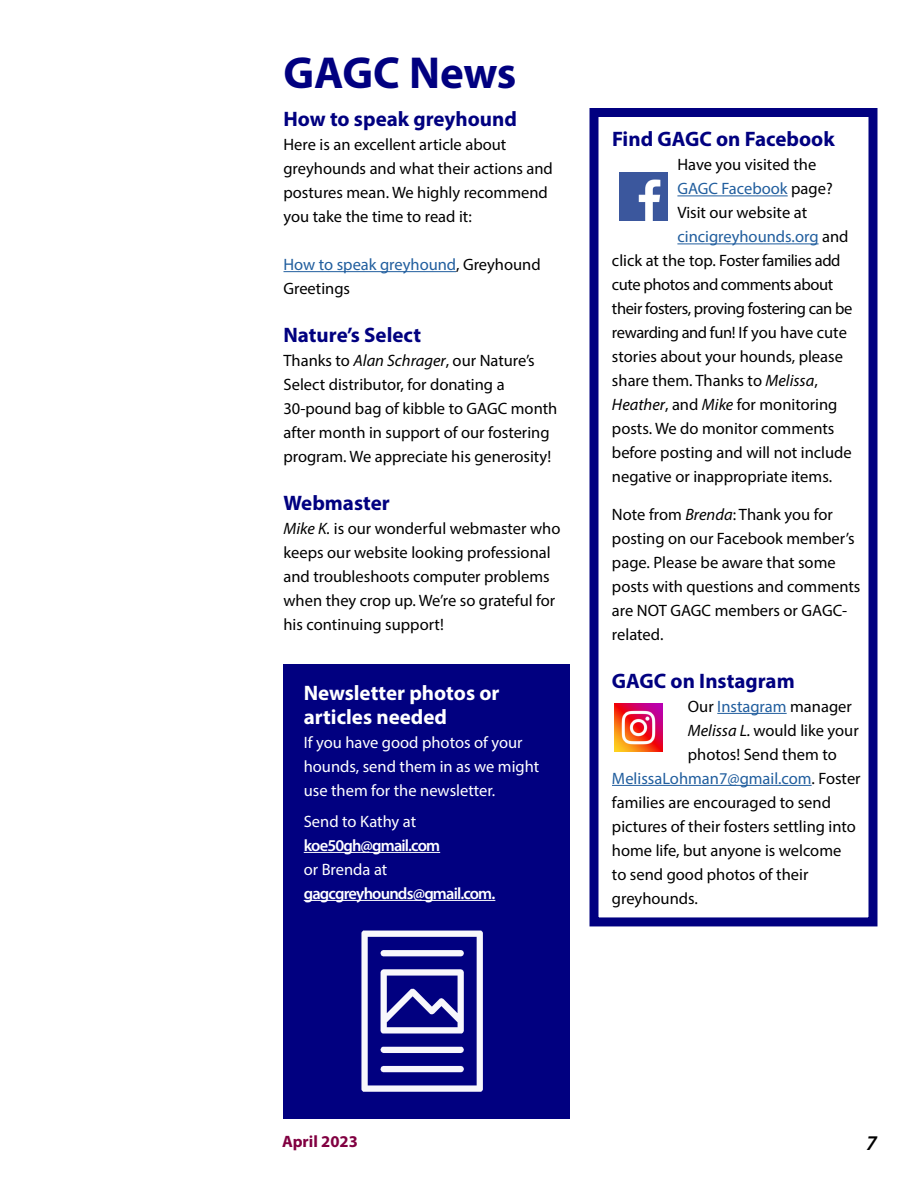
<style>
.page{position:relative;width:918px;height:1188px;background:#fff}
.page>*{position:absolute;margin:0;border:0;box-sizing:border-box;transform-origin:0 0}
.H1__NNN_Headlines{font:700 45px "Myriad Pro";letter-spacing:-.005em;color:#010080}
.Body_copy_grafs{font:700 21px "Myriad Pro";color:#010080}
.t1{font:700 21px/24px "Myriad Pro";color:#fff}
.t2{font:italic 600 21px "Myriad Pro";color:#000}
.Body_copy_grafs-2{font:16.5px/24px "Myriad Pro";color:#000}
.H1__NNN_Headlines-2{font:16.5px/24px "Myriad Pro";color:#000}
.Body_copy_grafs-3{font:16.5px "Myriad Pro";letter-spacing:-.025em;color:#000}
.Body_copy_grafs-4{font:16.5px/24px "Myriad Pro";color:#215e9e}
.t3{font:16.5px/24px "Myriad Pro";color:#fff}
.t4{font:600 16.5px/24px "Myriad Pro";letter-spacing:-.05em;color:#fff}
.t5{font:700 16.5px "Myriad Pro";color:#810041}
.s1{color:#000}
.s2{font-style:italic}
.s3{font-weight:400}
.s4{color:#215e9e}
</style>
<div class="page">
<hr style="left:284px;top:271px;width:172px;height:1px;background:#215e9e">
<div style="left:284px;top:664px;width:286px;height:455px;background:#010080"></div>
<hr style="left:304px;top:852px;width:136px;height:1px;background:#fff">
<hr style="left:304px;top:900px;width:191px;height:1px;background:#fff">
<img style="left:361px;top:930px;width:122px;height:162px">
<hr style="left:677px;top:195px;width:111px;height:1px;background:#215e9e">
<hr style="left:677px;top:243px;width:142px;height:1px;background:#215e9e">
<hr style="left:717px;top:713px;width:70px;height:1px;background:#215e9e">
<hr style="left:612px;top:785px;width:200px;height:1px;background:#215e9e">
<div style="left:590px;top:108px;width:288px;height:818px;border:9px solid #010080"></div>
<img style="left:619px;top:172px;width:48px;height:48px">
<img style="left:614px;top:703px;width:48px;height:48px">
<p class="H1__NNN_Headlines" style="left:284px;top:43px;width:235px">GAGC News</p>
<p class="Body_copy_grafs" style="left:284px;top:105px;width:235px">How to speak greyhound</p>
<p class="Body_copy_grafs-2" style="left:284px;top:132px;width:271px">Here is an excellent article about greyhounds and what their actions and postures mean. We highly recommend you take the time to read it:</p>
<p class="Body_copy_grafs-4" style="left:284px;top:252px;width:259px">How to speak greyhound<span class="s1">, Greyhound<br>Greetings</span></p>
<p class="Body_copy_grafs" style="left:284px;top:321px;width:139px">Nature’s Select</p>
<p class="Body_copy_grafs-2" style="left:284px;top:348px;width:275px">Thanks to <span class="s2">Alan Schrager</span>, our Nature’s Select distributor, for donating a 30-pound bag of kibble to GAGC month after month in support of our fostering program. We appreciate his generosity!</p>
<p class="Body_copy_grafs" style="left:284px;top:489px;width:108px">Webmaster</p>
<p class="Body_copy_grafs-2" style="left:284px;top:516px;width:279px"><span class="s2">Mike K.</span> is our wonderful webmaster who keeps our website looking professional and troubleshoots computer problems when they crop up. We’re so grateful for his continuing support!</p>
<p class="t1" style="left:304px;top:680px;width:197px">Newsletter photos or articles needed</p>
<p class="t3" style="left:304px;top:730px;width:237px">If you have good photos of your hounds, send them in as we might use them for the newsletter.</p>
<p class="t4" style="left:304px;top:809px;width:193px"><span class="s3">Send to Kathy at </span>koe50gh@gmail.com<br><span class="s3">or Brenda at </span>gagcgreyhounds@gmail.com.</p>
<p class="Body_copy_grafs" style="left:612px;top:125px;width:224px">Find GAGC on Facebook</p>
<p class="Body_copy_grafs-2" style="left:677px;top:152px;width:140px">Have you visited the</p>
<p class="Body_copy_grafs-4" style="left:677px;top:176px;width:157px">GAGC Facebook <span class="s1">page?</span></p>
<p class="Body_copy_grafs-2" style="left:677px;top:200px;width:131px">Visit our website at</p>
<p class="Body_copy_grafs-4" style="left:677px;top:224px;width:173px">cincigreyhounds.org <span class="s1">and</span></p>
<p class="Body_copy_grafs-3" style="left:612px;top:251px;width:230px">click at the top. Foster families add</p>
<p class="Body_copy_grafs-3" style="left:612px;top:275px;width:223px">cute photos and comments about</p>
<p class="Body_copy_grafs-3" style="left:612px;top:299px;width:242px">their fosters, proving fostering can be</p>
<p class="Body_copy_grafs-3" style="left:612px;top:323px;width:236px">rewarding and fun! If you have cute</p>
<p class="Body_copy_grafs-2" style="left:612px;top:344px;width:233px">stories about your hounds, please</p>
<p class="Body_copy_grafs-2" style="left:612px;top:368px;width:207px">share them. Thanks to <span class="s2">Melissa</span>,</p>
<p class="Body_copy_grafs-2" style="left:612px;top:392px;width:227px"><span class="s2">Heather</span>, and <span class="s2">Mike</span> for monitoring</p>
<p class="Body_copy_grafs-2" style="left:612px;top:416px;width:224px">posts. We do monitor comments</p>
<p class="Body_copy_grafs-2" style="left:612px;top:440px;width:241px">before posting and will not include</p>
<p class="Body_copy_grafs-2" style="left:612px;top:464px;width:222px">negative or inappropriate items.</p>
<p class="H1__NNN_Headlines-2" style="left:612px;top:502px;width:250px">Note from <span class="s2">Brenda</span>: Thank you for posting on our Facebook member’s page. Please be aware that some posts with questions and comments are NOT GAGC members or GAGC&shy;related.</p>
<p class="Body_copy_grafs" style="left:612px;top:667px;width:184px">GAGC on Instagram</p>
<p class="Body_copy_grafs-2" style="left:688px;top:694px;width:165px">Our <span class="s4">Instagram</span> manager</p>
<p class="Body_copy_grafs-2" style="left:688px;top:718px;width:172px"><span class="s2">Melissa L.</span> would like your</p>
<p class="Body_copy_grafs-2" style="left:688px;top:742px;width:150px">photos! Send them to</p>
<p class="Body_copy_grafs-4" style="left:612px;top:766px;width:250px">MelissaLohman7@gmail.com<span class="s1">. Foster</span></p>
<p class="Body_copy_grafs-2" style="left:612px;top:790px;width:221px">families are encouraged to send</p>
<p class="Body_copy_grafs-2" style="left:612px;top:814px;width:245px">pictures of their fosters settling into</p>
<p class="Body_copy_grafs-2" style="left:612px;top:838px;width:231px">home life, but anyone is welcome</p>
<p class="Body_copy_grafs-2" style="left:612px;top:862px;width:198px">to send good photos of their</p>
<p class="Body_copy_grafs-2" style="left:612px;top:886px;width:87px">greyhounds.</p>
<p class="t5" style="left:282px;top:1130px;width:77px">April 2023</p>
<p class="t2" style="left:866px;top:1129px;width:12px">7</p>
</div>
